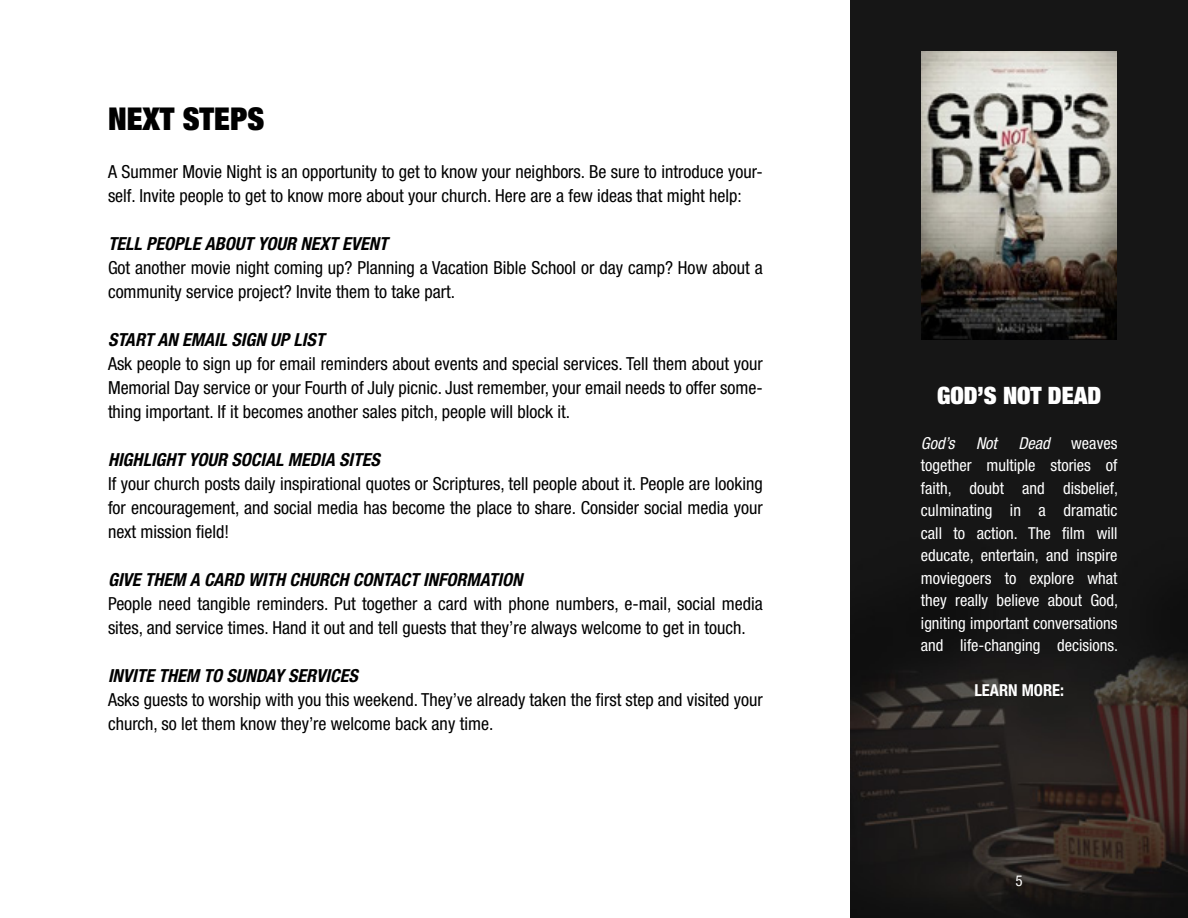
<style>
.page{position:relative;width:1188px;height:918px;background:#fff}
.page>*{position:absolute;margin:0;border:0;box-sizing:border-box;transform-origin:0 0}
.t1{font:900 condensed 31.5px "Helvetica Neue LT Std";color:#000}
.t2{font:900 condensed 24px "Helvetica Neue LT Std";color:#fff}
.t3{font:condensed 18px/24px "Helvetica Neue LT Std";color:#000}
.t4{font:italic 700 condensed 18px "Helvetica Neue LT Std";color:#000}
.t5{font:condensed 16.5px/22.5px "Helvetica Neue LT Std";color:#fff;text-align:justify}
.t6{font:italic condensed 16.5px "Helvetica Neue LT Std";color:#fff}
.t7{font:700 condensed 16.5px "Helvetica Neue LT Std";color:#fff}
.t8{font:condensed 15px "Helvetica Neue LT Std";color:#fff}
</style>
<div class="page">
<img style="left:850px;top:0;width:338px;height:918px">
<img style="left:922px;top:52px;width:195px;height:288px">
<h1 class="t1" style="left:108px;top:99px;width:158px">NEXT STEPS</h1>
<p class="t3" style="left:108px;top:160px;width:656px">A Summer Movie Night is an opportunity to get to know your neighbors. Be sure to introduce your&shy;self. Invite people to get to know more about your church. Here are a few ideas that might help:</p>
<p class="t4" style="left:108px;top:233px;width:281px">TELL PEOPLE ABOUT YOUR NEXT EVENT</p>
<p class="t3" style="left:108px;top:256px;width:656px">Got another movie night coming up? Planning a Vacation Bible School or day camp? How about a community service project? Invite them to take part.</p>
<p class="t4" style="left:108px;top:329px;width:218px">START AN EMAIL SIGN UP LIST</p>
<p class="t3" style="left:108px;top:352px;width:656px;text-align:justify">Ask people to sign up for email reminders about events and special services. Tell them about your Memorial Day service or your Fourth of July picnic. Just remember, your email needs to offer some&shy;thing important. If it becomes another sales pitch, people will block it.</p>
<p class="t4" style="left:108px;top:449px;width:273px">HIGHLIGHT YOUR SOCIAL MEDIA SITES</p>
<p class="t3" style="left:108px;top:472px;width:656px;text-align:justify">If your church posts daily inspirational quotes or Scriptures, tell people about it. People are looking for encouragement, and social media has become the place to share. Consider social media your next mission field!</p>
<p class="t4" style="left:108px;top:569px;width:416px">GIVE THEM A CARD WITH CHURCH CONTACT INFORMATION</p>
<p class="t3" style="left:108px;top:592px;width:656px">People need tangible reminders. Put together a card with phone numbers, e-mail, social media sites, and service times. Hand it out and tell guests that they’re always welcome to get in touch.</p>
<p class="t4" style="left:108px;top:665px;width:251px">INVITE THEM TO SUNDAY SERVICES</p>
<p class="t3" style="left:108px;top:688px;width:656px">Asks guests to worship with you this weekend. They’ve already taken the first step and visited your church, so let them know they’re welcome back any time.</p>
<h2 class="t2" style="left:937px;top:380px;width:166px">GOD’S NOT DEAD</h2>
<p class="t6" style="left:921px;top:433px;width:35px">God’s</p>
<p class="t6" style="left:976px;top:433px;width:22px">Not</p>
<p class="t6" style="left:1018px;top:433px;width:33px">Dead</p>
<p class="t5" style="left:921px;top:432px;width:199px;text-indent:150px">weaves together multiple stories of faith, doubt and disbelief, culminating in a dramatic call to action. The film will educate, entertain, and inspire moviegoers to explore what they really believe about God, igniting important conversations and life-changing decisions.</p>
<p class="t7" style="left:974px;top:680px;width:91px">LEARN MORE:</p>
<p class="t8" style="left:1016px;top:872px;width:9px">5</p>
</div>
